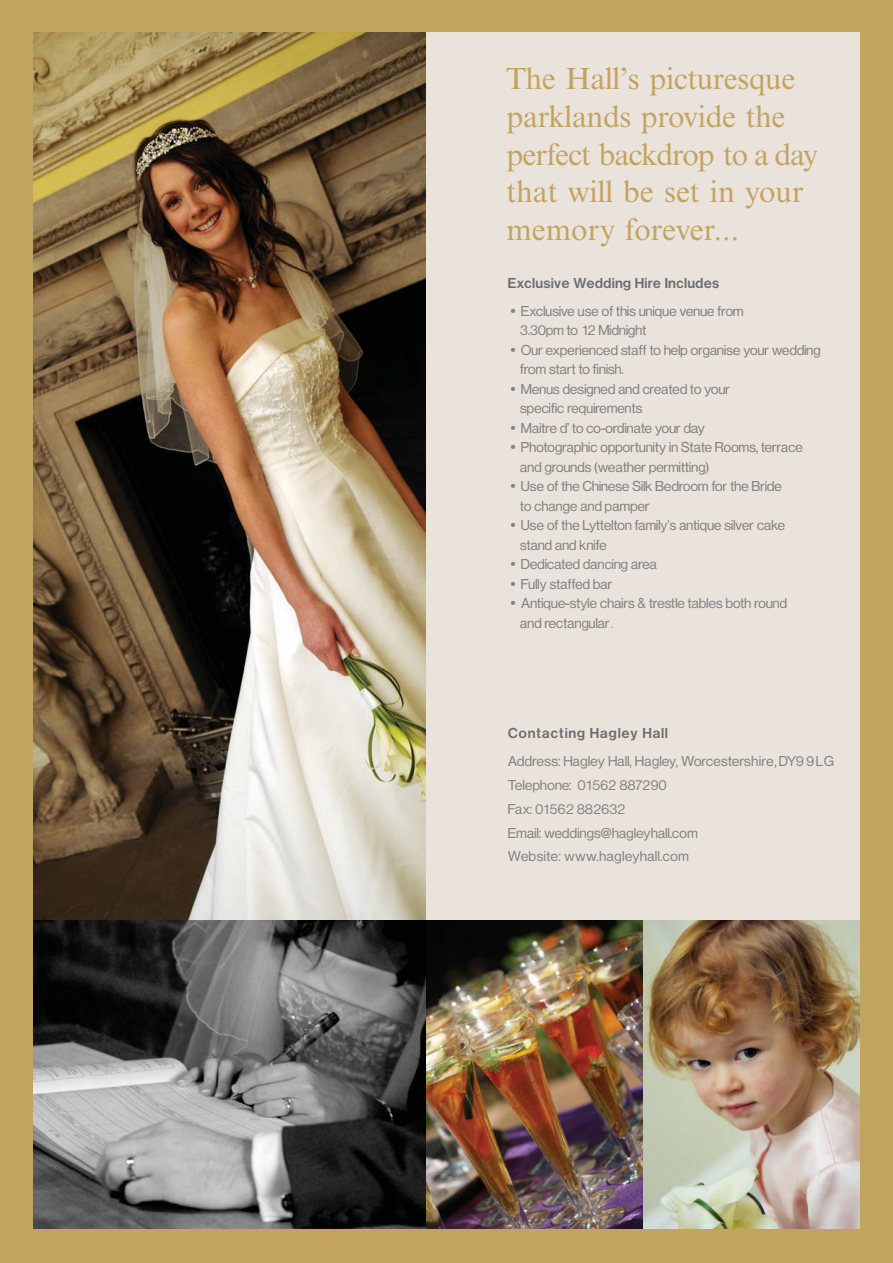
<style>
.page{position:relative;width:893px;height:1263px;background:#c3a360}
.page>*{position:absolute;margin:0;border:0;box-sizing:border-box;transform-origin:0 0}
.t1{font:31.5px/37.8px "Nimbus Rom No 9 T";letter-spacing:-.01em;color:#c3a360}
.t2{font:15px/19.5px "Nimbus San P";letter-spacing:.015em;color:#808284}
.t3{font:700 15px "Nimbus San P";letter-spacing:.05em;color:#6c6e70}
.t4{font:700 15px "Nimbus San P";letter-spacing:.085em;color:#6c6e70}
.s1{font-family:"Nimbus Rom No 9 T";color:#c3a360}
</style>
<div class="page">
<div style="left:34px;top:33px;width:825px;height:1196px;background:#e9e3db"></div>
<img style="left:34px;top:33px;width:391px;height:887px">
<img style="left:642px;top:920px;width:217px;height:309px">
<img style="left:425px;top:920px;width:217px;height:309px">
<img style="left:34px;top:920px;width:391px;height:309px">
<h1 class="t1" style="left:506px;top:62px;width:313px">The Hall’s picturesque parklands provide the perfect backdrop to a day that will be set in your memory forever...</h1>
<p class="t3" style="left:508px;top:277px;width:212px">Exclusive Wedding Hire Includes</p>
<p class="t2" style="left:520px;top:302px;width:225px;text-indent:-12px">• Exclusive use of this unique venue from<br>3.30pm to 12 Midnight</p>
<p class="t2" style="left:520px;top:341px;width:302px;text-indent:-12px">• Our experienced staff to help organise your wedding from start to finish.</p>
<p class="t2" style="left:520px;top:380px;width:211px;text-indent:-12px">• Menus designed and created to your specific requirements</p>
<p class="t2" style="left:508px;top:419px;width:198px">• Maitre d’ to co-ordinate your day</p>
<p class="t2" style="left:520px;top:439px;width:284px;text-indent:-12px">• Photographic opportunity in State Rooms, terrace and grounds (weather permitting)</p>
<p class="t2" style="left:520px;top:478px;width:263px;text-indent:-12px">• Use of the Chinese Silk Bedroom for the Bride to change and pamper</p>
<p class="t2" style="left:520px;top:517px;width:266px;text-indent:-12px">• Use of the Lyttelton family’s antique silver cake stand and knife</p>
<p class="t2" style="left:508px;top:556px;width:150px">• Dedicated dancing area</p>
<p class="t2" style="left:508px;top:575px;width:106px">• Fully staffed bar</p>
<p class="t2" style="left:520px;top:595px;width:268px;text-indent:-12px">• Antique-style chairs &amp; trestle tables both round and rectangular<span class="s1">.</span></p>
<p class="t4" style="left:508px;top:728px;width:161px">Contacting Hagley Hall</p>
<p class="t2" style="left:508px;top:750px;width:327px;line-height:23.7px">Address: Hagley Hall, Hagley, Worcestershire, DY9 9LG<br>Telephone: 01562 887290<br>Fax: 01562 882632<br>Email: weddings@hagleyhall.com<br>Website: www.hagleyhall.com</p>
</div>
